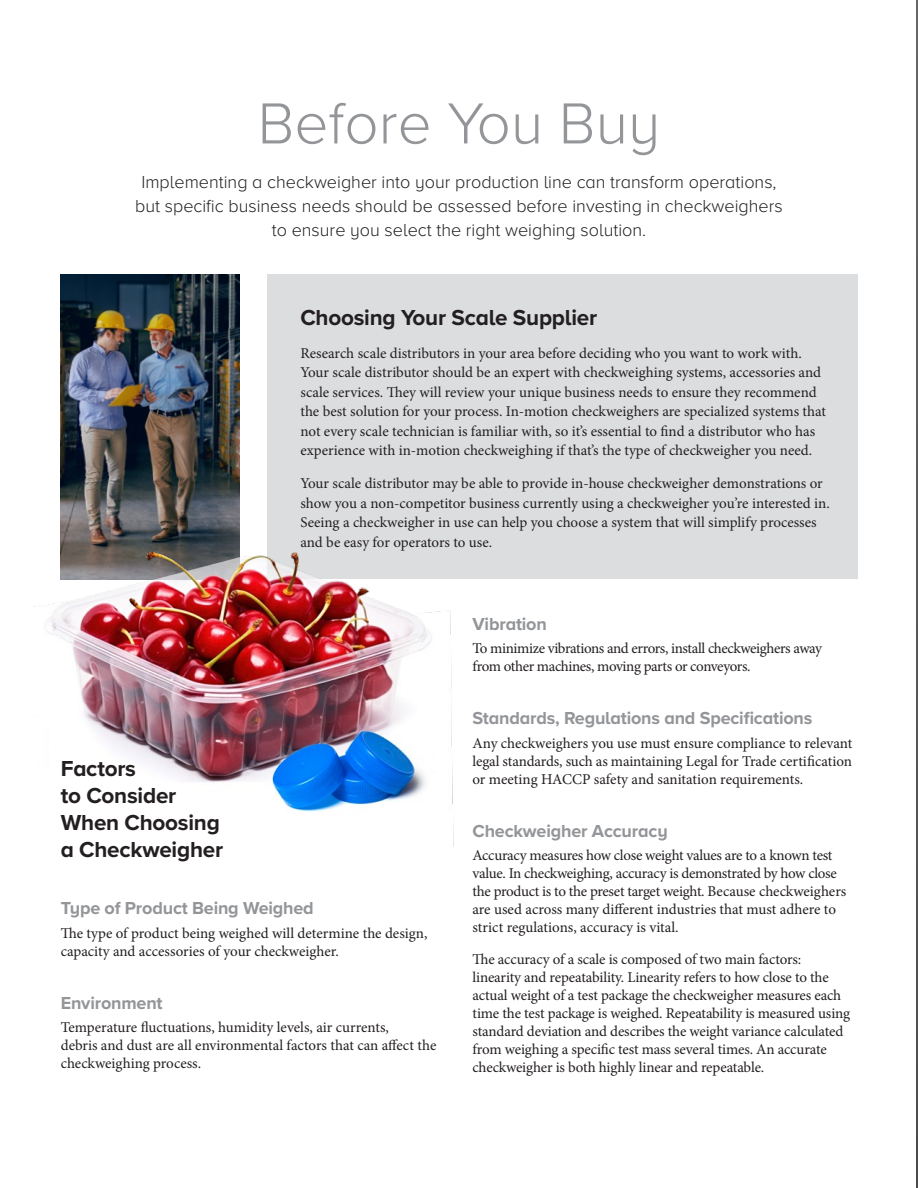
<style>
.page{position:relative;width:918px;height:1188px;background:#fff}
.page>*{position:absolute;margin:0;border:0;box-sizing:border-box;transform-origin:0 0}
.Headline__Light_Center{font:300 60px "Proxima Nova A";color:#939598}
.SubHeadline__Bold_FL{font:700 22.5px/27px "Proxima Nova A";letter-spacing:-.01em;color:#231f20}
.Body_Text__FL{font:300 18px/24px "Proxima Nova A";color:#231f20;text-align:center}
.Body_Text__FL-2{font:700 18px "Proxima Nova A";letter-spacing:-.01em;color:#939598}
.Body_Text__FL-3{font:15px/18px "Minion Pro";letter-spacing:-.005em;color:#231f20}
.Body_Text__FL-4{font:15px/18px "Minion Pro";letter-spacing:-.03em;color:#231f20}
</style>
<div class="page">
<hr style="left:916px;top:0;width:2px;height:1188px;background:#363536">
<img style="left:61px;top:275px;width:179px;height:242px">
<div style="left:267px;top:275px;width:591px;height:304px;background:#dcdddf"></div>
<img style="left:34px;top:517px;width:420px;height:329px">
<p class="Headline__Light_Center" style="left:258px;top:79px;width:404px">Before You Buy</p>
<p class="Body_Text__FL" style="left:135px;top:169px;width:649px">Implementing a checkweigher into your production line can transform operations, but specific business needs should be assessed before investing in checkweighers to ensure you select the right weighing solution.</p>
<p class="SubHeadline__Bold_FL" style="left:300px;top:303px;width:298px">Choosing Your Scale Supplier</p>
<p class="Body_Text__FL-3" style="left:300px;top:343px;width:527px;line-height:19.5px">Research scale distributors in your area before deciding who you want to work with.<br>Your scale distributor should be an expert with checkweighing systems, accessories and scale services. They will review your unique business needs to ensure they recommend the best solution for your process. In-motion checkweighers are specialized systems that not every scale technician is familiar with, so it’s essential to find a distributor who has experience with in-motion checkweighing if that’s the type of checkweigher you need.</p>
<p class="Body_Text__FL-3" style="left:300px;top:474px;width:531px;line-height:19.5px">Your scale distributor may be able to provide in-house checkweigher demonstrations or show you a non-competitor business currently using a checkweigher you’re interested in.<br>Seeing a checkweigher in use can help you choose a system that will simplify processes and be easy for operators to use.</p>
<p class="SubHeadline__Bold_FL" style="left:61px;top:755px;width:164px">Factors<br>to Consider<br>When Choosing a Checkweigher</p>
<p class="Body_Text__FL-2" style="left:61px;top:895px;width:255px">Type of Product Being Weighed</p>
<p class="Body_Text__FL-3" style="left:61px;top:924px;width:368px">The type of product being weighed will determine the design, capacity and accessories of your checkweigher.</p>
<p class="Body_Text__FL-2" style="left:61px;top:989px;width:103px">Environment</p>
<p class="Body_Text__FL-3" style="left:61px;top:1019px;width:377px">Temperature fluctuations, humidity levels, air currents,<br>debris and dust are all environmental factors that can affect the checkweighing process.</p>
<p class="Body_Text__FL-2" style="left:472px;top:610px;width:76px">Vibration</p>
<p class="Body_Text__FL-4" style="left:472px;top:639px;width:351px">To minimize vibrations and errors, install checkweighers away from other machines, moving parts or conveyors.</p>
<p class="Body_Text__FL-2" style="left:472px;top:705px;width:341px">Standards, Regulations and Specifications</p>
<p class="Body_Text__FL-3" style="left:472px;top:734px;width:381px;text-align:justify">Any checkweighers you use must ensure compliance to relevant legal standards, such as maintaining Legal for Trade certification or meeting HACCP safety and sanitation requirements.</p>
<p class="Body_Text__FL-2" style="left:472px;top:818px;width:197px">Checkweigher Accuracy</p>
<p class="Body_Text__FL-3" style="left:472px;top:847px;width:375px">Accuracy measures how close weight values are to a known test value. In checkweighing, accuracy is demonstrated by how close the product is to the preset target weight. Because checkweighers are used across many different industries that must adhere to strict regulations, accuracy is vital.</p>
<p class="Body_Text__FL-3" style="left:472px;top:950px;width:379px">The accuracy of a scale is composed of two main factors: linearity and repeatability. Linearity refers to how close to the actual weight of a test package the checkweigher measures each time the test package is weighed. Repeatability is measured using standard deviation and describes the weight variance calculated from weighing a specific test mass several times. An accurate checkweigher is both highly linear and repeatable.</p>
</div>
